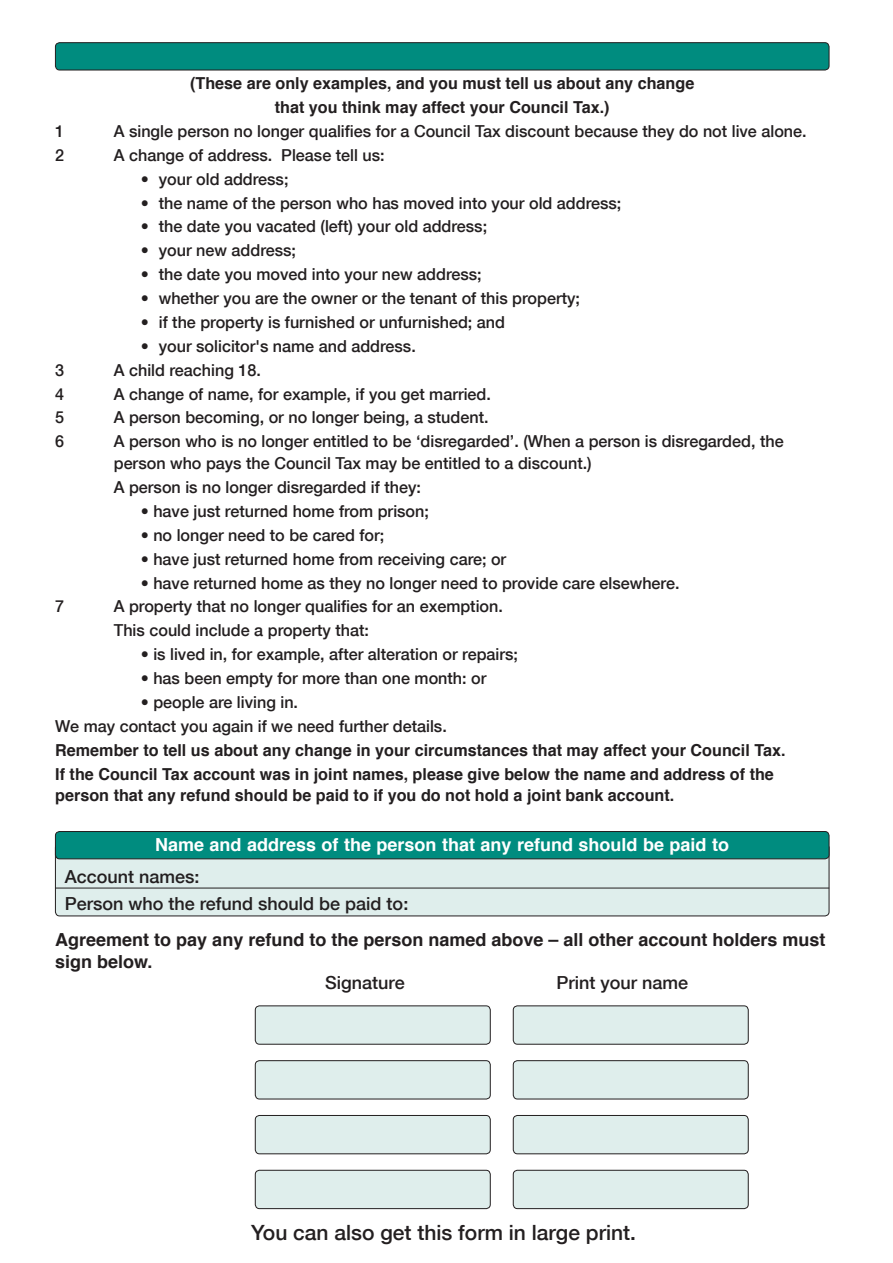
<style>
.page{position:relative;width:893px;height:1263px;background:#fff}
.page>*{position:absolute;margin:0;border:0;box-sizing:border-box;transform-origin:0 0}
.t1{font:500 21px "Helvetica Neue";color:#231f20}
.t2{font:700 18px/21.6px "Helvetica";color:#231f20}
.t3{font:500 18px/27px "Helvetica Neue";color:#231f20}
.t4{font:700 18px "Helvetica";color:#fff}
.t5{font:500 16.5px/23.9px "Helvetica Neue";color:#231f20}
.t6{font:700 16.5px/23.9px "Helvetica";color:#231f20;text-align:center}
</style>
<div class="page">
<div style="left:55px;top:843px;width:774px;height:73px;background:#dfeeec;border-radius:4px"></div>
<div style="left:55px;top:843px;width:774px;height:73px;border:1px solid #231f20;border-radius:4px"></div>
<div style="left:55px;top:43px;width:774px;height:27px;background:#008c7f;border-radius:4px"></div>
<div style="left:55px;top:43px;width:774px;height:27px;border:1px solid #231f20;border-radius:4px"></div>
<div style="left:55px;top:831px;width:774px;height:28px;background:#008c7f;border-radius:4px"></div>
<div style="left:55px;top:831px;width:774px;height:28px;border:1px solid #231f20;border-radius:4px"></div>
<hr style="left:55px;top:888px;width:774px;height:1px;background:#231f20">
<div style="left:513px;top:1006px;width:235px;height:38px;background:#dfeeec;border-radius:4px"></div>
<div style="left:513px;top:1006px;width:235px;height:38px;border:1px solid #231f20;border-radius:4px"></div>
<div style="left:255px;top:1006px;width:235px;height:38px;background:#dfeeec;border-radius:4px"></div>
<div style="left:255px;top:1006px;width:235px;height:38px;border:1px solid #231f20;border-radius:4px"></div>
<div style="left:513px;top:1061px;width:235px;height:38px;background:#dfeeec;border-radius:4px"></div>
<div style="left:513px;top:1060px;width:235px;height:39px;border:1px solid #231f20;border-radius:4px"></div>
<div style="left:255px;top:1061px;width:235px;height:38px;background:#dfeeec;border-radius:4px"></div>
<div style="left:255px;top:1060px;width:235px;height:39px;border:1px solid #231f20;border-radius:4px"></div>
<div style="left:513px;top:1115px;width:235px;height:39px;background:#dfeeec;border-radius:4px"></div>
<div style="left:513px;top:1115px;width:235px;height:39px;border:1px solid #231f20;border-radius:4px"></div>
<div style="left:255px;top:1115px;width:235px;height:39px;background:#dfeeec;border-radius:4px"></div>
<div style="left:255px;top:1115px;width:235px;height:39px;border:1px solid #231f20;border-radius:4px"></div>
<div style="left:513px;top:1170px;width:235px;height:38px;background:#dfeeec;border-radius:4px"></div>
<div style="left:513px;top:1170px;width:235px;height:39px;border:1px solid #231f20;border-radius:4px"></div>
<div style="left:255px;top:1170px;width:235px;height:38px;background:#dfeeec;border-radius:4px"></div>
<div style="left:255px;top:1170px;width:235px;height:39px;border:1px solid #231f20;border-radius:4px"></div>
<p class="t6" style="left:190px;top:72px;width:506px">(These are only examples, and you must tell us about any change that you think may affect your Council Tax.)</p>
<p class="t5" style="left:55px;top:118px;width:10px">1</p>
<p class="t5" style="left:114px;top:118px;width:694px">A single person no longer qualifies for a Council Tax discount because they do not live alone.</p>
<p class="t5" style="left:55px;top:142px;width:10px">2</p>
<p class="t5" style="left:114px;top:142px;width:272px">A change of address. Please tell us:</p>
<p class="t5" style="left:141px;top:166px;width:149px">• your old address;</p>
<p class="t5" style="left:141px;top:190px;width:482px">• the name of the person who has moved into your old address;</p>
<p class="t5" style="left:141px;top:214px;width:348px">• the date you vacated (left) your old address;</p>
<p class="t5" style="left:141px;top:238px;width:157px">• your new address;</p>
<p class="t5" style="left:141px;top:262px;width:342px">• the date you moved into your new address;</p>
<p class="t5" style="left:141px;top:286px;width:441px">• whether you are the owner or the tenant of this property;</p>
<p class="t5" style="left:141px;top:309px;width:366px">• if the property is furnished or unfurnished; and</p>
<p class="t5" style="left:141px;top:333px;width:277px">• your solicitor's name and address.</p>
<p class="t5" style="left:55px;top:357px;width:10px">3</p>
<p class="t5" style="left:114px;top:357px;width:149px">A child reaching 18.</p>
<p class="t5" style="left:55px;top:381px;width:10px">4</p>
<p class="t5" style="left:114px;top:381px;width:379px">A change of name, for example, if you get married.</p>
<p class="t5" style="left:55px;top:405px;width:10px">5</p>
<p class="t5" style="left:114px;top:405px;width:376px">A person becoming, or no longer being, a student.</p>
<p class="t5" style="left:55px;top:429px;width:10px">6</p>
<p class="t5" style="left:114px;top:430px;width:671px;line-height:21.8px">A person who is no longer entitled to be ‘disregarded’. (When a person is disregarded, the person who pays the Council Tax may be entitled to a discount.)</p>
<p class="t5" style="left:114px;top:474px;width:309px">A person is no longer disregarded if they:</p>
<p class="t5" style="left:141px;top:498px;width:290px">• have just returned home from prison;</p>
<p class="t5" style="left:141px;top:522px;width:245px">• no longer need to be cared for;</p>
<p class="t5" style="left:141px;top:546px;width:367px">• have just returned home from receiving care; or</p>
<p class="t5" style="left:141px;top:570px;width:540px">• have returned home as they no longer need to provide care elsewhere.</p>
<p class="t5" style="left:55px;top:594px;width:10px">7</p>
<p class="t5" style="left:114px;top:594px;width:391px">A property that no longer qualifies for an exemption.<br>This could include a property that:</p>
<p class="t5" style="left:141px;top:642px;width:379px">• is lived in, for example, after alteration or repairs;</p>
<p class="t5" style="left:141px;top:665px;width:347px">• has been empty for more than one month: or</p>
<p class="t5" style="left:55px;top:689px;width:393px;text-indent:86px">• people are living in.<br>We may contact you again if we need further details.</p>
<p class="t6" style="left:55px;top:738px;width:732px;text-align:left">Remember to tell us about any change in your circumstances that may affect your Council Tax.<br>If the Council Tax account was in joint names, please give below the name and address of the</p>
<p class="t6" style="left:55px;top:784px;width:621px">person that any refund should be paid to if you do not hold a joint bank account.</p>
<p class="t4" style="left:155px;top:830px;width:576px">Name and address of the person that any refund should be paid to</p>
<p class="t3" style="left:65px;top:862px;width:345px">Account names:<br>Person who the refund should be paid to:</p>
<p class="t2" style="left:55px;top:929px;width:772px">Agreement to pay any refund to the person named above – all other account holders must sign below.</p>
<p class="t3" style="left:325px;top:969px;width:81px">Signature</p>
<p class="t3" style="left:556px;top:969px;width:133px">Print your name</p>
<p class="t1" style="left:251px;top:1216px;width:386px">You can also get this form in large print.</p>
</div>
